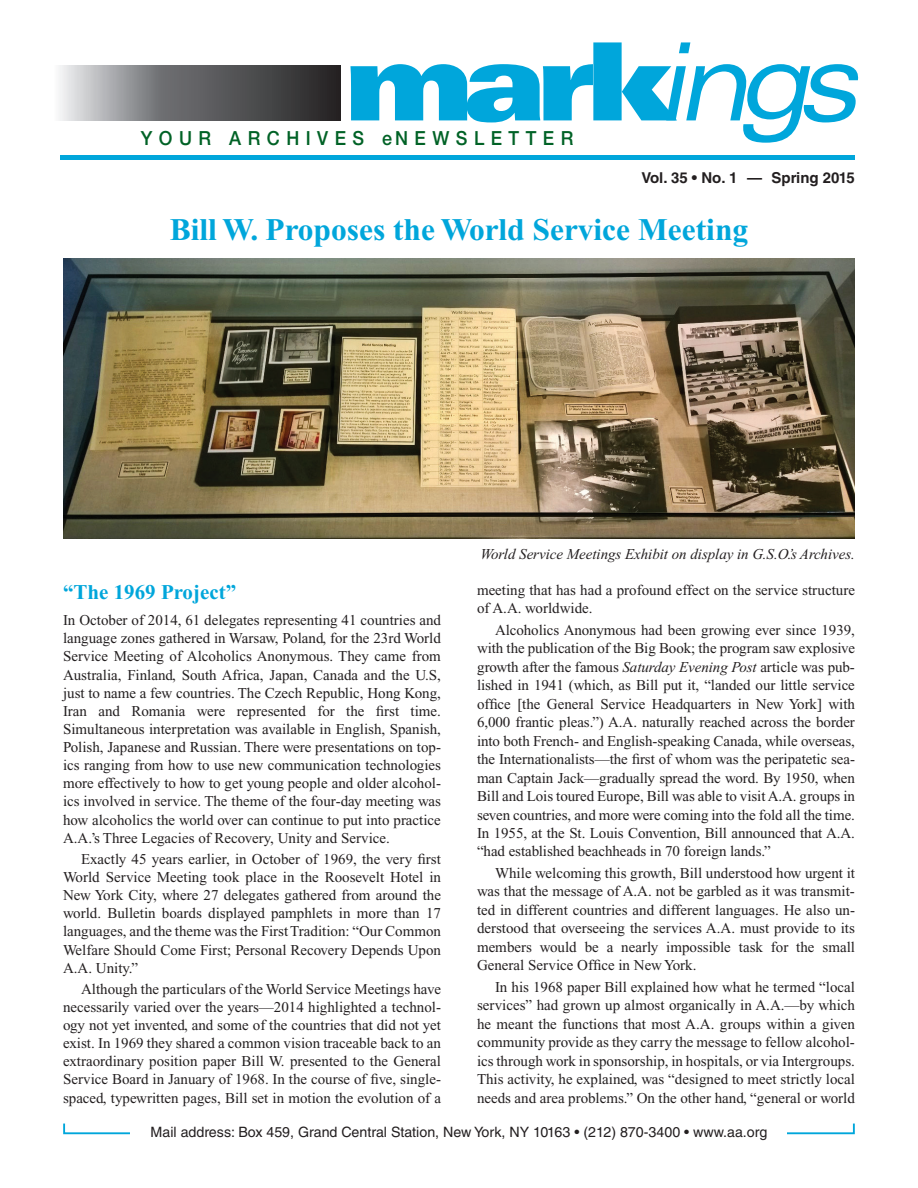
<style>
.page{position:relative;width:918px;height:1188px;background:#fff}
.page>*{position:absolute;margin:0;border:0;box-sizing:border-box;transform-origin:0 0}
.t1{font:700 31.5px "Times New Roman";color:#00a6db}
.t2{font:700 21px "Times New Roman";color:#00a6db}
.t3{font:500 19.5px "Helvetica Neue LT Std";letter-spacing:.36em;color:#016226;scale:.92 1}
.t4{font:15px/18.1px "Times New Roman";color:#231f20;text-align:justify}
.t5{font:italic 15px "Times New Roman";letter-spacing:-.005em;color:#231f20}
.t6{font:700 15px "Helvetica LT Std";color:#231f20}
.t7{font:14.25px "Helvetica LT Std";color:#231f20}
.s1{font-style:italic}
</style>
<div class="page">
<svg style="left:350px;top:42px;width:509px;height:101px"></svg>
<hr style="left:60px;top:156px;width:795px;height:4px;background:#00a6db">
<svg style="left:59px;top:66px;width:281px;height:55px;background:#6f7072"></svg>
<img style="left:63px;top:258px;width:792px;height:281px">
<div style="left:63px;top:1123px;width:792px;height:11px;border:2px solid #00a6db"></div>
<div style="left:130px;top:1119px;width:657px;height:25px;background:#fff"></div>
<h3 class="t3" style="left:141px;top:127px;width:472px">YOUR ARCHIVES eNEWSLETTER</h3>
<p class="t6" style="left:641px;top:169px;width:215px">Vol. 35 • No. 1 — Spring 2015</p>
<h1 class="t1" style="left:170px;top:212px;width:580px">Bill W. Proposes the World Service Meeting</h1>
<h2 class="t2" style="left:63px;top:581px;width:175px">“The 1969 Project”</h2>
<p class="t4" style="left:63px;top:611px;width:380px">In October of 2014, 61 delegates representing 41 countries and language zones gathered in Warsaw, Poland, for the 23rd World Service Meeting of Alcoholics Anonymous. They came from Australia, Finland, South Africa, Japan, Canada and the U.S, just to name a few countries. The Czech Republic, Hong Kong, Iran and Romania were represented for the first time.<br>Simultaneous interpretation was available in English, Spanish, Polish, Japanese and Russian. There were presentations on top&shy;ics ranging from how to use new communication technologies more effectively to how to get young people and older alcohol&shy;ics involved in service. The theme of the four-day meeting was how alcoholics the world over can continue to put into practice A.A.’s Three Legacies of Recovery, Unity and Service.</p>
<p class="t4" style="left:63px;top:850px;width:380px;text-indent:18px">Exactly 45 years earlier, in October of 1969, the very first World Service Meeting took place in the Roosevelt Hotel in New York City, where 27 delegates gathered from around the world. Bulletin boards displayed pamphlets in more than 17 languages, and the theme was the First Tradition: “Our Common Welfare Should Come First; Personal Recovery Depends Upon A.A. Unity.”</p>
<p class="t4" style="left:63px;top:980px;width:380px;text-indent:18px">Although the particulars of the World Service Meetings have necessarily varied over the years—2014 highlighted a technol&shy;ogy not yet invented, and some of the countries that did not yet exist. In 1969 they shared a common vision traceable back to an extraordinary position paper Bill W. presented to the General Service Board in January of 1968. In the course of five, single&shy;spaced, typewritten pages, Bill set in motion the evolution of a</p>
<p class="t5" style="left:481px;top:546px;width:376px">World Service Meetings Exhibit on display in G.S.O.’s Archives.</p>
<p class="t4" style="left:477px;top:581px;width:380px">meeting that has had a profound effect on the service structure of A.A. worldwide.</p>
<p class="t4" style="left:477px;top:621px;width:380px;text-indent:18px">Alcoholics Anonymous had been growing ever since 1939, with the publication of the Big Book; the program saw explosive growth after the famous <span class="s1">Saturday Evening Post</span> article was pub&shy;lished in 1941 (which, as Bill put it, “landed our little service office [the General Service Headquarters in New York] with 6,000 frantic pleas.”) A.A. naturally reached across the border into both French- and English-speaking Canada, while overseas, the Internationalists—the first of whom was the peripatetic sea&shy;man Captain Jack—gradually spread the word. By 1950, when Bill and Lois toured Europe, Bill was able to visit A.A. groups in seven countries, and more were coming into the fold all the time.<br>In 1955, at the St. Louis Convention, Bill announced that A.A. “had established beachheads in 70 foreign lands.”</p>
<p class="t4" style="left:477px;top:864px;width:380px;text-indent:18px">While welcoming this growth, Bill understood how urgent it was that the message of A.A. not be garbled as it was transmit&shy;ted in different countries and different languages. He also un&shy;derstood that overseeing the services A.A. must provide to its members would be a nearly impossible task for the small General Service Office in New York.</p>
<p class="t4" style="left:477px;top:978px;width:380px;text-indent:18px">In his 1968 paper Bill explained how what he termed “local services” had grown up almost organically in A.A.—by which he meant the functions that most A.A. groups within a given community provide as they carry the message to fellow alcohol&shy;ics through work in sponsorship, in hospitals, or via Intergroups.<br>This activity, he explained, was “designed to meet strictly local needs and area problems.” On the other hand, “general or world</p>
<p class="t7" style="left:151px;top:1124px;width:618px">Mail address: Box 459, Grand Central Station, New York, NY 10163 • (212) 870-3400 • www.aa.org</p>
</div>
